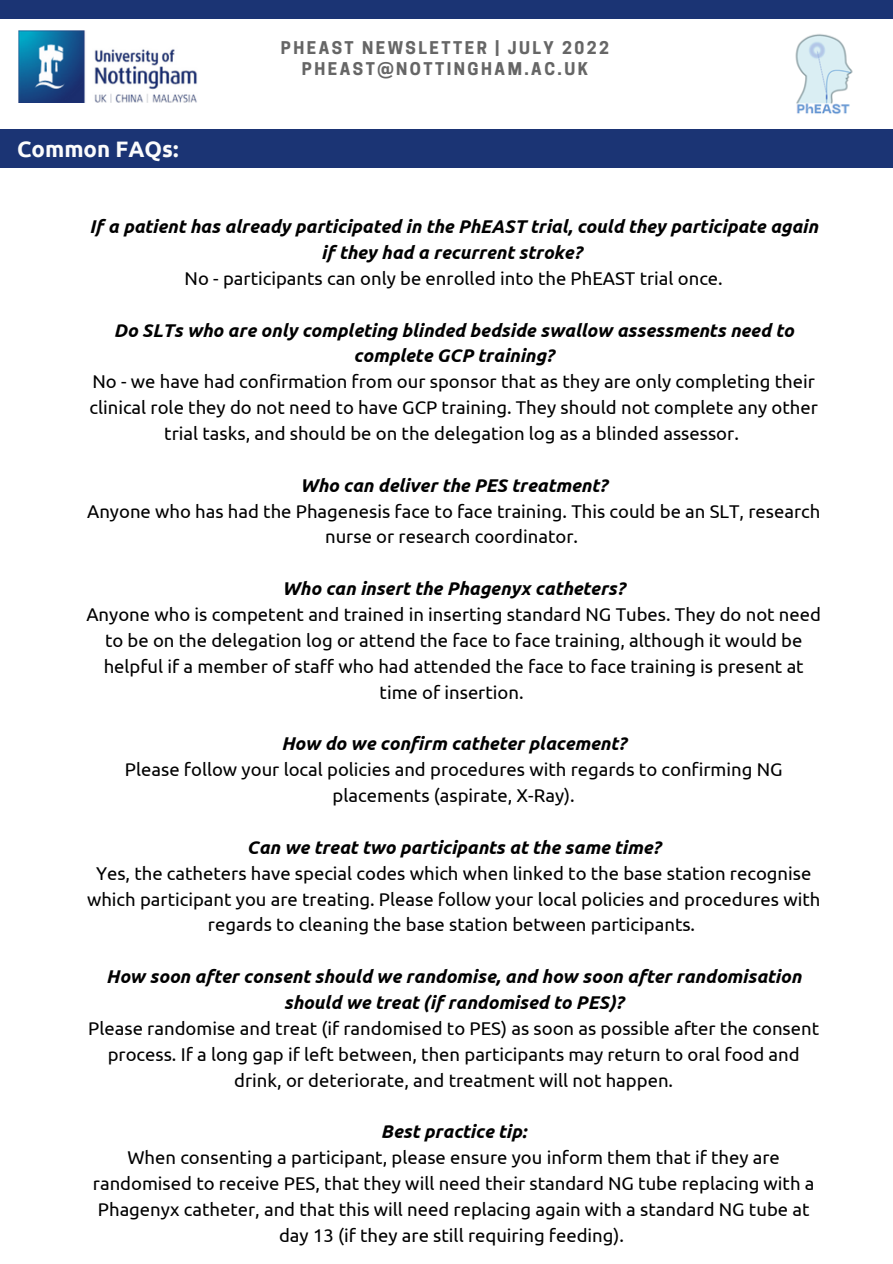
<style>
.page{position:relative;width:893px;height:1264px;background:#fff}
.page>*{position:absolute;margin:0;border:0;box-sizing:border-box;transform-origin:0 0}
.t1{font:700 22.35px "Ubuntu";color:#fcfcfc}
.t2{font:18.45px/25.8px "Ubuntu";color:#000;text-align:center}
.t3{font:italic 700 18.45px/25.8px "Ubuntu";color:#000;text-align:center}
.t4{font:700 16.5px/21.3px "Cooper Hewitt";letter-spacing:.15em;color:#666;text-align:center}
</style>
<div class="page">
<div style="left:0;top:0;width:892px;height:19px;background:#1b3474"></div>
<img style="left:18px;top:30px;width:179px;height:72px">
<div style="left:0;top:129px;width:892px;height:38px;background:#1b3474"></div>
<img style="left:795px;top:34px;width:58px;height:80px">
<p class="t1" style="left:17px;top:136px;width:163px">Common FAQs:</p>
<p class="t4" style="left:281px;top:39px;width:330px">PHEAST NEWSLETTER | JULY 2022<br>PHEAST@NOTTINGHAM.AC.UK</p>
<p class="t3" style="left:89px;top:213px;width:730px">If a patient has already participated in the PhEAST trial, could they participate again if they had a recurrent stroke?</p>
<p class="t2" style="left:185px;top:265px;width:539px">No - participants can only be enrolled into the PhEAST trial once.</p>
<p class="t3" style="left:114px;top:317px;width:681px">Do SLTs who are only completing blinded bedside swallow assessments need to complete GCP training?</p>
<p class="t2" style="left:89px;top:368px;width:730px">No - we have had confirmation from our sponsor that as they are only completing their clinical role they do not need to have GCP training. They should not complete any other trial tasks, and should be on the delegation log as a blinded assessor.</p>
<p class="t3" style="left:300px;top:472px;width:308px">Who can deliver the PES treatment?</p>
<p class="t2" style="left:87px;top:498px;width:734px">Anyone who has had the Phagenesis face to face training. This could be an SLT, research nurse or research coordinator.</p>
<p class="t3" style="left:282px;top:575px;width:343px">Who can insert the Phagenyx catheters?</p>
<p class="t2" style="left:86px;top:601px;width:736px">Anyone who is competent and trained in inserting standard NG Tubes. They do not need to be on the delegation log or attend the face to face training, although it would be helpful if a member of staff who had attended the face to face training is present at time of insertion.</p>
<p class="t3" style="left:281px;top:730px;width:346px">How do we confirm catheter placement?</p>
<p class="t2" style="left:125px;top:756px;width:659px">Please follow your local policies and procedures with regards to confirming NG placements (aspirate, X-Ray).</p>
<p class="t3" style="left:247px;top:834px;width:415px">Can we treat two participants at the same time?</p>
<p class="t2" style="left:87px;top:860px;width:734px">Yes, the catheters have special codes which when linked to the base station recognise which participant you are treating. Please follow your local policies and procedures with regards to cleaning the base station between participants.</p>
<p class="t3" style="left:106px;top:963px;width:696px">How soon after consent should we randomise, and how soon after randomisation should we treat (if randomised to PES)?</p>
<p class="t2" style="left:88px;top:1015px;width:732px">Please randomise and treat (if randomised to PES) as soon as possible after the consent process. If a long gap if left between, then participants may return to oral food and drink, or deteriorate, and treatment will not happen.</p>
<p class="t3" style="left:381px;top:1118px;width:147px">Best practice tip:</p>
<p class="t2" style="left:93px;top:1144px;width:723px">When consenting a participant, please ensure you inform them that if they are randomised to receive PES, that they will need their standard NG tube replacing with a Phagenyx catheter, and that this will need replacing again with a standard NG tube at day 13 (if they are still requiring feeding).</p>
</div>
